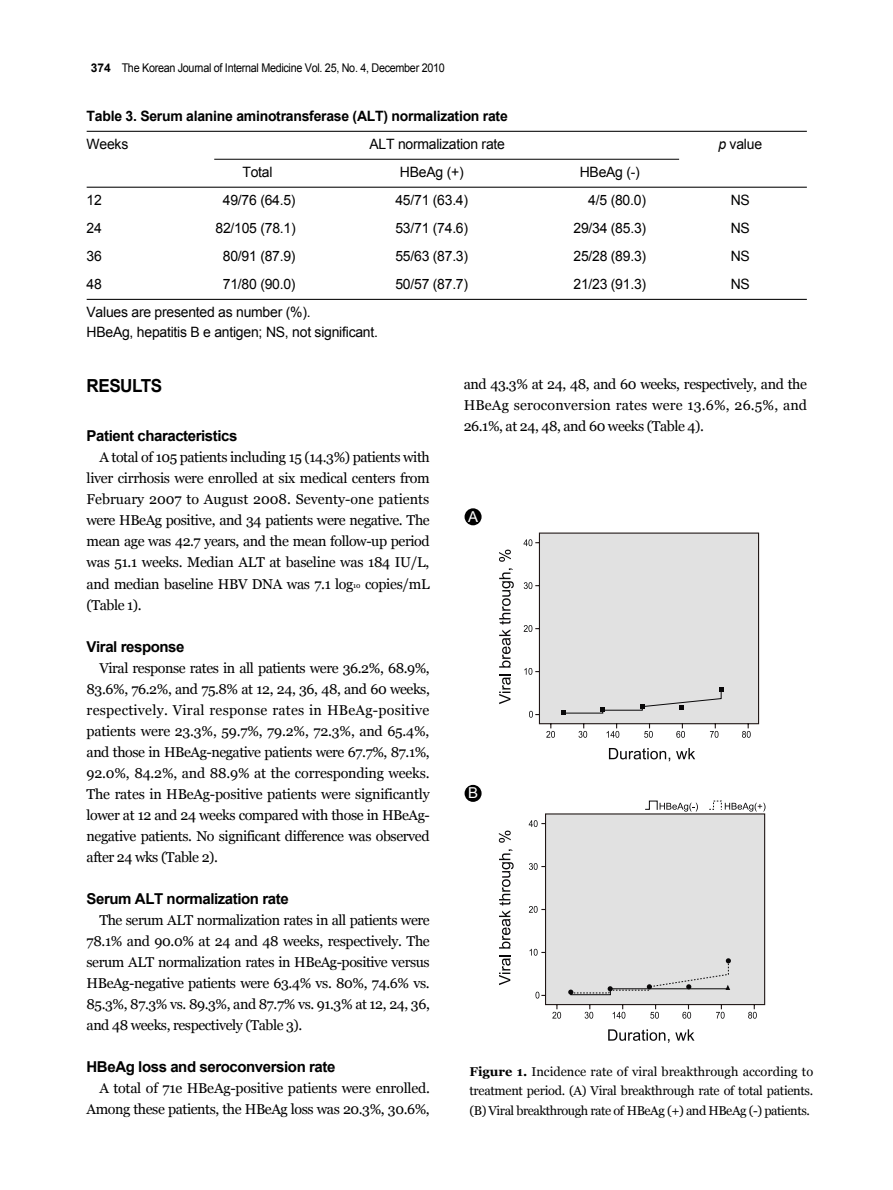
<style>
.page{position:relative;width:893px;height:1190px;background:#fff}
.page>*{position:absolute;margin:0;border:0;box-sizing:border-box;transform-origin:0 0}
.t1{font:700 18px "Arial";letter-spacing:-.03em;color:#000;scale:.95 1}
.t2{font:700 15px "Arial";letter-spacing:-.03em;color:#000}
.t3{font:15px "Arial";color:#fff}
.t4{font:14.25px/21px "Georgia";letter-spacing:-.03em;color:#000;text-align:justify}
.t5{font:14.25px/19.5px "Arial";letter-spacing:-.015em;color:#000}
.t6{font:700 14.25px "Arial";letter-spacing:-.015em;color:#000}
.t7{font:12.75px/19.5px "Georgia";letter-spacing:-.035em;color:#000;text-align:justify}
.t8{font:12px "Arial";letter-spacing:-.03em;color:#000;scale:.9 1}
.s1{font-weight:700}
.s2{font-style:italic}
.s3{font-size:7.2px}
</style>
<div class="page">
<hr style="left:87px;top:131px;width:719px;height:1px;background:#000">
<hr style="left:214px;top:159px;width:465px;height:1px;background:#000">
<hr style="left:87px;top:187px;width:719px;height:1px;background:#000">
<hr style="left:87px;top:299px;width:719px;height:1px;background:#000">
<div style="left:535px;top:532px;width:224px;height:197px;background:#e1e1e1"></div>
<svg style="left:523px;top:539px;width:9px;height:7px"></svg>
<svg style="left:523px;top:582px;width:9px;height:7px"></svg>
<svg style="left:523px;top:625px;width:9px;height:7px"></svg>
<svg style="left:524px;top:668px;width:8px;height:7px"></svg>
<svg style="left:529px;top:711px;width:4px;height:6px"></svg>
<svg style="left:546px;top:731px;width:9px;height:6px"></svg>
<svg style="left:578px;top:731px;width:9px;height:6px"></svg>
<svg style="left:606px;top:731px;width:13px;height:6px"></svg>
<svg style="left:644px;top:731px;width:8px;height:6px"></svg>
<svg style="left:676px;top:731px;width:9px;height:6px"></svg>
<svg style="left:710px;top:731px;width:8px;height:6px"></svg>
<svg style="left:742px;top:731px;width:8px;height:6px"></svg>
<svg style="left:561px;top:687px;width:162px;height:27px;background:#d3d3d3"></svg>
<svg style="left:609px;top:748px;width:61px;height:13px"></svg>
<svg style="left:676px;top:748px;width:19px;height:11px"></svg>
<svg style="left:499px;top:674px;width:11px;height:30px"></svg>
<svg style="left:499px;top:568px;width:15px;height:99px"></svg>
<svg style="left:499px;top:549px;width:12px;height:13px"></svg>
<svg style="left:541px;top:813px;width:224px;height:197px;background:#ddd"></svg>
<svg style="left:528px;top:820px;width:9px;height:7px"></svg>
<svg style="left:529px;top:863px;width:8px;height:7px"></svg>
<svg style="left:529px;top:906px;width:8px;height:6px"></svg>
<svg style="left:529px;top:948px;width:8px;height:7px"></svg>
<svg style="left:535px;top:991px;width:4px;height:7px"></svg>
<svg style="left:552px;top:1011px;width:9px;height:7px"></svg>
<svg style="left:584px;top:1011px;width:9px;height:7px"></svg>
<svg style="left:612px;top:1011px;width:13px;height:7px"></svg>
<svg style="left:650px;top:1011px;width:9px;height:7px"></svg>
<svg style="left:682px;top:1011px;width:9px;height:7px"></svg>
<svg style="left:716px;top:1011px;width:8px;height:7px"></svg>
<svg style="left:748px;top:1011px;width:8px;height:7px"></svg>
<svg style="left:568px;top:958px;width:163px;height:37px;background:#d4d4d4"></svg>
<svg style="left:608px;top:1029px;width:61px;height:13px"></svg>
<svg style="left:675px;top:1029px;width:19px;height:11px"></svg>
<svg style="left:499px;top:955px;width:11px;height:30px"></svg>
<svg style="left:499px;top:849px;width:14px;height:99px"></svg>
<svg style="left:499px;top:830px;width:11px;height:12px"></svg>
<svg style="left:645px;top:800px;width:53px;height:11px"></svg>
<svg style="left:709px;top:800px;width:56px;height:11px"></svg>
<div style="left:464px;top:508px;width:17px;height:17px;background:#000;border-radius:50%"></div>
<div style="left:464px;top:785px;width:17px;height:17px;background:#000;border-radius:50%"></div>
<p class="t8" style="left:91px;top:61px;width:395px"><span class="s1">374</span> The Korean Journal of Internal Medicine Vol. 25, No. 4, December 2010</p>
<p class="t6" style="left:87px;top:108px;width:423px">Table 3. Serum alanine aminotransferase (ALT) normalization rate</p>
<p class="t5" style="left:87px;top:134px;width:43px">Weeks</p>
<p class="t5" style="left:369px;top:134px;width:137px">ALT normalization rate</p>
<p class="t5" style="left:718px;top:134px;width:45px"><span class="s2">p</span> value</p>
<p class="t5" style="left:242px;top:162px;width:32px">Total</p>
<p class="t5" style="left:400px;top:162px;width:65px">HBeAg (+)</p>
<p class="t5" style="left:579px;top:162px;width:62px">HBeAg (-)</p>
<p class="t5" style="left:87px;top:190px;width:17px">12</p>
<p class="t5" style="left:223px;top:190px;width:74px">49/76 (64.5)</p>
<p class="t5" style="left:395px;top:190px;width:74px">45/71 (63.4)</p>
<p class="t5" style="left:588px;top:190px;width:59px">4/5 (80.0)</p>
<p class="t5" style="left:730px;top:190px;width:21px">NS</p>
<p class="t5" style="left:87px;top:218px;width:17px">24</p>
<p class="t5" style="left:215px;top:218px;width:82px">82/105 (78.1)</p>
<p class="t5" style="left:395px;top:218px;width:74px">53/71 (74.6)</p>
<p class="t5" style="left:573px;top:218px;width:74px">29/34 (85.3)</p>
<p class="t5" style="left:730px;top:218px;width:21px">NS</p>
<p class="t5" style="left:87px;top:246px;width:17px">36</p>
<p class="t5" style="left:223px;top:246px;width:74px">80/91 (87.9)</p>
<p class="t5" style="left:395px;top:246px;width:74px">55/63 (87.3)</p>
<p class="t5" style="left:573px;top:246px;width:74px">25/28 (89.3)</p>
<p class="t5" style="left:730px;top:246px;width:21px">NS</p>
<p class="t5" style="left:87px;top:274px;width:17px">48</p>
<p class="t5" style="left:223px;top:274px;width:74px">71/80 (90.0)</p>
<p class="t5" style="left:395px;top:274px;width:74px">50/57 (87.7)</p>
<p class="t5" style="left:573px;top:274px;width:74px">21/23 (91.3)</p>
<p class="t5" style="left:730px;top:274px;width:21px">NS</p>
<p class="t5" style="left:87px;top:302px;width:293px">Values are presented as number (%).<br>HBeAg, hepatitis B e antigen; NS, not significant.</p>
<p class="t1" style="left:87px;top:375px;width:81px">RESULTS</p>
<p class="t2" style="left:87px;top:428px;width:152px">Patient characteristics</p>
<p class="t4" style="left:87px;top:447px;width:345px;text-indent:13px">A total of 105 patients including 15 (14.3%) patients with liver cirrhosis were enrolled at six medical centers from February 2007 to August 2008. Seventy-one patients were HBeAg positive, and 34 patients were negative. The mean age was 42.7 years, and the mean follow-up period was 51.1 weeks. Median ALT at baseline was 184 IU/L, and median baseline HBV DNA was 7.1 log<span class="s3">10</span> copies/mL (Table 1).</p>
<p class="t2" style="left:87px;top:638px;width:99px">Viral response</p>
<p class="t4" style="left:87px;top:657px;width:345px;text-indent:13px">Viral response rates in all patients were 36.2%, 68.9%, 83.6%, 76.2%, and 75.8% at 12, 24, 36, 48, and 60 weeks, respectively. Viral response rates in HBeAg-positive patients were 23.3%, 59.7%, 79.2%, 72.3%, and 65.4%, and those in HBeAg-negative patients were 67.7%, 87.1%, 92.0%, 84.2%, and 88.9% at the corresponding weeks.<br>The rates in HBeAg-positive patients were significantly lower at 12 and 24 weeks compared with those in HBeAg&shy;negative patients. No significant difference was observed after 24 wks (Table 2).</p>
<p class="t2" style="left:87px;top:890px;width:204px">Serum ALT normalization rate</p>
<p class="t4" style="left:87px;top:909px;width:345px;text-indent:13px">The serum ALT normalization rates in all patients were 78.1% and 90.0% at 24 and 48 weeks, respectively. The serum ALT normalization rates in HBeAg-positive versus HBeAg-negative patients were 63.4% vs. 80%, 74.6% vs.<br>85.3%, 87.3% vs. 89.3%, and 87.7% vs. 91.3% at 12, 24, 36, and 48 weeks, respectively (Table 3).</p>
<p class="t2" style="left:87px;top:1058px;width:250px">HBeAg loss and seroconversion rate</p>
<p class="t4" style="left:87px;top:1077px;width:345px;text-align:right">A total of 71e HBeAg-positive patients were enrolled.<br>Among these patients, the HBeAg loss was 20.3%, 30.6%,</p>
<p class="t4" style="left:463px;top:374px;width:345px">and 43.3% at 24, 48, and 60 weeks, respectively, and the HBeAg seroconversion rates were 13.6%, 26.5%, and 26.1%, at 24, 48, and 60 weeks (Table 4).</p>
<p class="t3" style="left:468px;top:508px;width:12px">A</p>
<p class="t3" style="left:468px;top:784px;width:12px">B</p>
<p class="t7" style="left:469px;top:1061px;width:345px"><span class="s1">Figure 1.</span> Incidence rate of viral breakthrough according to treatment period. (A) Viral breakthrough rate of total patients. (B) Viral breakthrough rate of HBeAg (+) and HBeAg (-) patients.</p>
</div>
